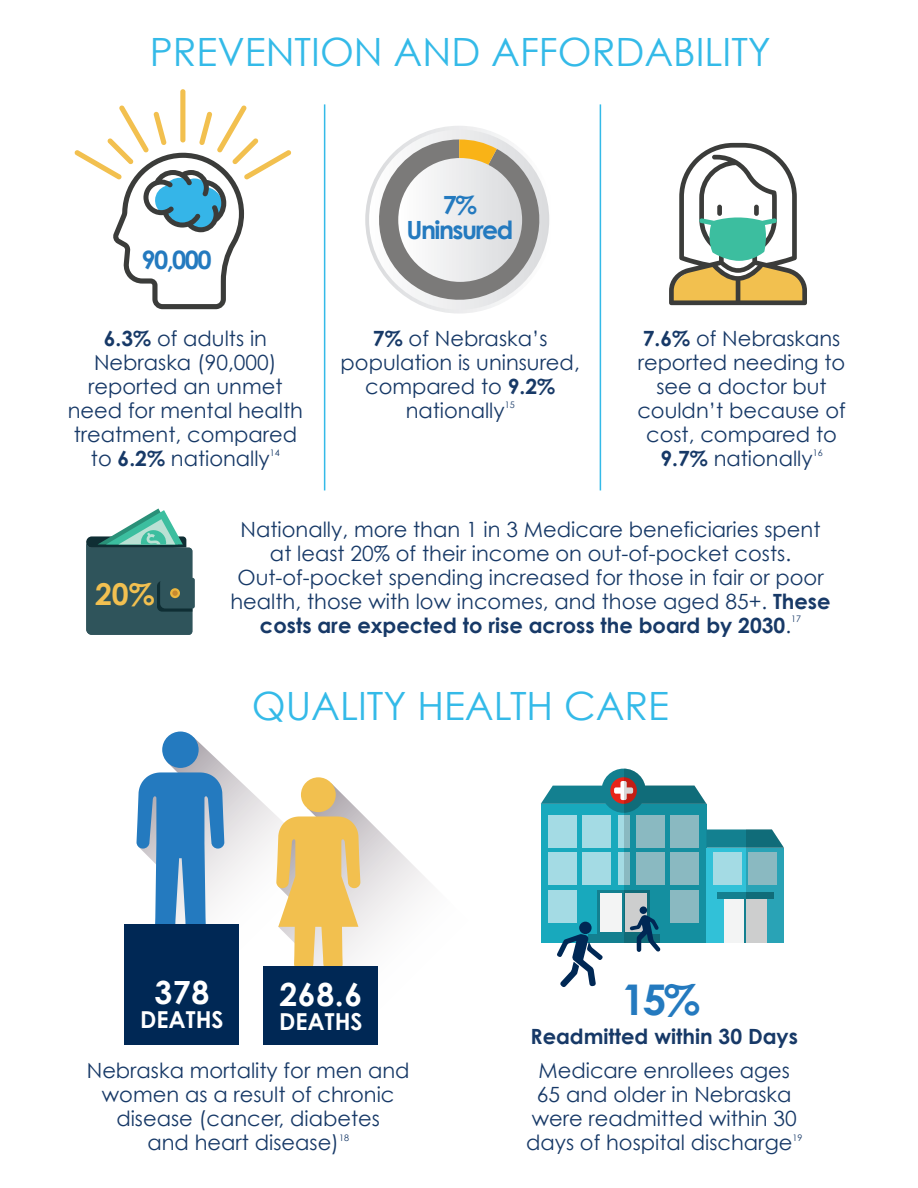
<style>
.page{position:relative;width:918px;height:1188px;background:#fff}
.page>*{position:absolute;margin:0;border:0;box-sizing:border-box;transform-origin:0 0}
.t1{font:700 42.3px "Century Gothic";color:#247abf}
.t2{font:39px "Century Gothic";color:#34bae8}
.t3{font:700 31.95px "Century Gothic";letter-spacing:.02em;color:#fff}
.t4{font:700 30.15px "Century Gothic";color:#f2c04f}
.t5{font:700 25.35px "Century Gothic";color:#247abf}
.t6{font:700 25.05px/24.5px "Century Gothic";letter-spacing:-.06em;color:#247abf;text-align:center}
.t7{font:700 23.4px "Century Gothic";color:#fff}
.t8{font:21px/24px "Century Gothic";color:#173967;text-align:center}
.t9{font:700 21px "Century Gothic";color:#173967}
.t10{font:9px "Century Gothic";color:#173967}
.s1{font-weight:700}
</style>
<div class="page">
<div style="left:180px;top:89px;width:5px;height:53px;background:#f2c04f;border-radius:3px"></div>
<svg style="left:74px;top:105px;width:217px;height:204px"></svg>
<hr style="left:324px;top:104px;width:1px;height:386px;background:#34bae8">
<hr style="left:600px;top:104px;width:1px;height:386px;background:#34bae8">
<svg style="left:541px;top:804px;width:165px;height:139px;background:#1d9eb0"></svg>
<div style="left:548px;top:890px;width:28px;height:32px;background:#a4dbe4"></div>
<div style="left:597px;top:890px;width:53px;height:44px;background:linear-gradient(to right,#148697,#0f6773)"></div>
<div style="left:601px;top:893px;width:21px;height:38px;background:#f3f4f4"></div>
<div style="left:625px;top:893px;width:22px;height:38px;background:#cdcece"></div>
<div style="left:671px;top:890px;width:28px;height:32px;background:#8ab9c1"></div>
<div style="left:548px;top:853px;width:28px;height:32px;background:#a4dbe4"></div>
<div style="left:583px;top:853px;width:28px;height:32px;background:#a4dbe4"></div>
<div style="left:636px;top:853px;width:29px;height:32px;background:#8ab9c1"></div>
<svg style="left:618px;top:853px;width:12px;height:32px"></svg>
<div style="left:671px;top:853px;width:28px;height:32px;background:#8ab9c1"></div>
<div style="left:548px;top:816px;width:28px;height:32px;background:#a4dbe4"></div>
<div style="left:583px;top:816px;width:28px;height:32px;background:#a4dbe4"></div>
<div style="left:636px;top:816px;width:29px;height:32px;background:#8ab9c1"></div>
<svg style="left:618px;top:816px;width:12px;height:32px"></svg>
<div style="left:671px;top:816px;width:28px;height:32px;background:#8ab9c1"></div>
<svg style="left:603px;top:934px;width:27px;height:9px"></svg>
<svg style="left:602px;top:769px;width:44px;height:44px"></svg>
<svg style="left:541px;top:786px;width:165px;height:18px;background:#25818e"></svg>
<svg style="left:610px;top:777px;width:27px;height:27px"></svg>
<svg style="left:621px;top:781px;width:6px;height:19px"></svg>
<svg style="left:614px;top:787px;width:19px;height:7px"></svg>
<svg style="left:706px;top:848px;width:78px;height:95px;background:#31b2c7"></svg>
<svg style="left:724px;top:899px;width:42px;height:44px"></svg>
<svg style="left:717px;top:893px;width:56px;height:6px"></svg>
<hr style="left:745px;top:894px;width:1px;height:49px;background:#138090">
<div style="left:714px;top:853px;width:28px;height:32px;background:#a4dbe4"></div>
<div style="left:748px;top:853px;width:29px;height:32px;background:#8ab9c1"></div>
<svg style="left:706px;top:829px;width:78px;height:19px"></svg>
<div style="left:579px;top:922px;width:13px;height:12px;background:#002855;border-radius:50%"></div>
<svg style="left:557px;top:934px;width:46px;height:53px"></svg>
<svg style="left:630px;top:914px;width:31px;height:38px"></svg>
<div style="left:640px;top:906px;width:7px;height:8px;background:#002855;border-radius:50%"></div>
<svg style="left:86px;top:508px;width:109px;height:127px"></svg>
<svg style="left:669px;top:143px;width:138px;height:162px"></svg>
<svg style="left:224px;top:766px;width:52px;height:252px"></svg>
<svg style="left:137px;top:732px;width:87px;height:193px"></svg>
<svg style="left:360px;top:812px;width:68px;height:136px"></svg>
<svg style="left:276px;top:777px;width:84px;height:189px"></svg>
<div style="left:125px;top:925px;width:114px;height:120px;background:#002855"></div>
<div style="left:264px;top:966px;width:114px;height:79px;background:#002855"></div>
<svg style="left:365px;top:126px;width:185px;height:188px"></svg>
<div style="left:398px;top:158px;width:124px;height:124px;background:linear-gradient(to right,#fdfdfd,#d9dadd);border-radius:62px"></div>
<h2 class="t2" style="left:150px;top:24px;width:623px">PREVENTION AND AFFORDABILITY</h2>
<p class="t5" style="left:141px;top:240px;width:72px">90,000</p>
<p class="t8" style="left:68px;top:326px;width:237px"><span class="s1">6.3%</span> of adults in<br>Nebraska (90,000) reported an unmet need for mental health treatment, compared to <span class="s1">6.2%</span> nationally</p>
<p class="t10" style="left:270px;top:446px;width:11px">14</p>
<p class="t6" style="left:406px;top:192px;width:108px">7%<br>Uninsured</p>
<p class="t8" style="left:341px;top:326px;width:241px"><span class="s1">7%</span> of Nebraska’s population is uninsured, compared to <span class="s1">9.2% </span>nationally</p>
<p class="t10" style="left:505px;top:398px;width:11px">15</p>
<p class="t8" style="left:637px;top:326px;width:210px"><span class="s1">7.6%</span> of Nebraskans reported needing to see a doctor but couldn’t because of cost, compared to<br><span class="s1">9.7%</span> nationally</p>
<p class="t10" style="left:813px;top:446px;width:11px">16</p>
<h3 class="t4" style="left:95px;top:571px;width:61px">20%</h3>
<p class="t8" style="left:231px;top:517px;width:602px">Nationally, more than 1 in 3 Medicare beneficiaries spent at least 20% of their income on out-of-pocket costs.<br>Out-of-pocket spending increased for those in fair or poor health, those with low incomes, and those aged 85+. <span class="s1">These costs are expected to rise across the board by 2030</span>.</p>
<p class="t10" style="left:791px;top:613px;width:11px">17</p>
<h2 class="t2" style="left:252px;top:678px;width:419px">QUALITY HEALTH CARE</h2>
<h3 class="t3" style="left:154px;top:968px;width:57px">378</h3>
<p class="t7" style="left:140px;top:1002px;width:85px">DEATHS</p>
<h3 class="t3" style="left:279px;top:970px;width:85px">268.6</h3>
<p class="t7" style="left:279px;top:1003px;width:85px">DEATHS</p>
<h1 class="t1" style="left:622px;top:967px;width:80px">15%</h1>
<p class="t9" style="left:530px;top:1020px;width:269px">Readmitted within 30 Days</p>
<p class="t8" style="left:87px;top:1058px;width:324px">Nebraska mortality for men and women as a result of chronic disease (cancer, diabetes<br>and heart disease)</p>
<p class="t10" style="left:339px;top:1131px;width:11px">18</p>
<p class="t8" style="left:526px;top:1058px;width:272px">Medicare enrollees ages<br>65 and older in Nebraska were readmitted within 30 days of hospital discharge</p>
<p class="t10" style="left:792px;top:1131px;width:11px">19</p>
</div>
